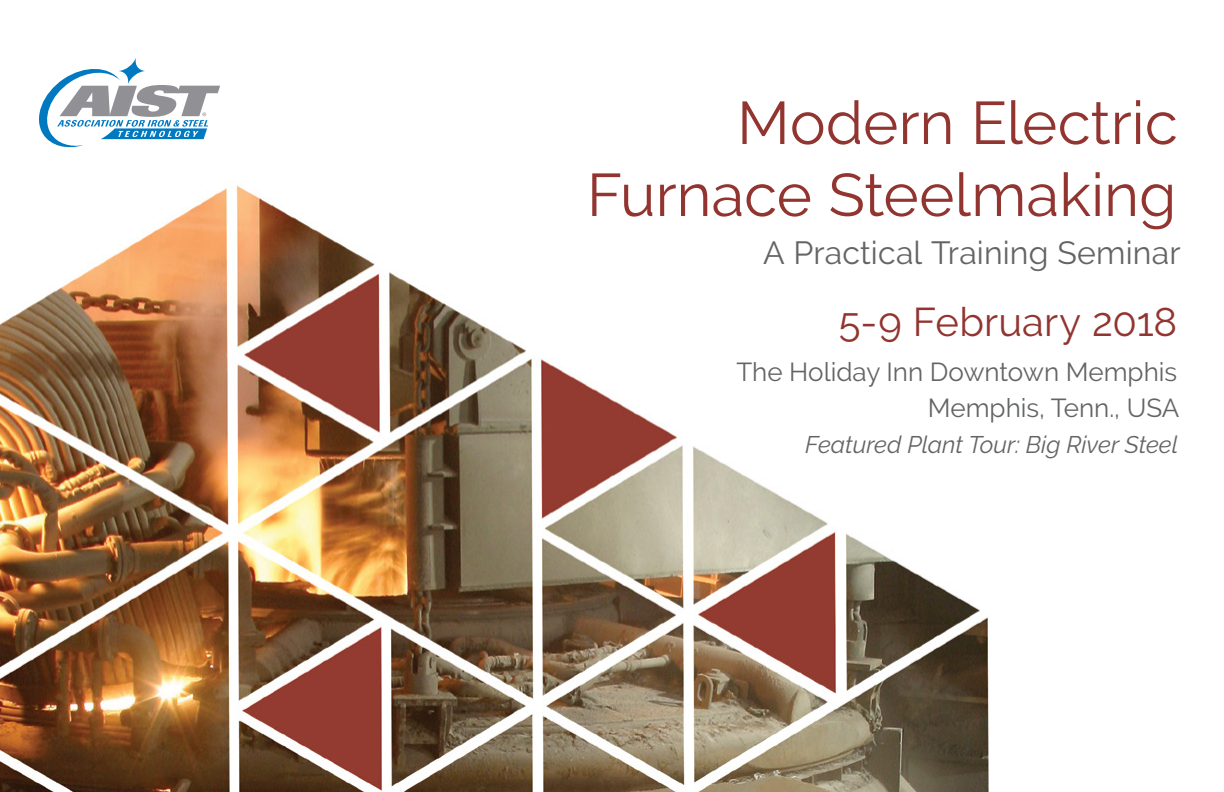
<style>
.page{position:relative;width:1224px;height:792px;background:#fff}
.page>*{position:absolute;margin:0;border:0;box-sizing:border-box;transform-origin:0 0}
.t1{font:60px/72px "Raleway";color:#92342f;text-align:right}
.t2{font:40px "Raleway";letter-spacing:.005em;color:#92342f}
.t3{font:32px "Raleway";letter-spacing:.005em;color:#636466}
.t4{font:26px/36px "Raleway";color:#636466;text-align:right}
.t5{font:italic 24px "Raleway";color:#636466}
</style>
<div class="page">
<img style="left:0;top:184px;width:989px;height:608px">
<svg style="left:39px;top:58px;width:181px;height:90px"></svg>
<h1 class="t1" style="left:587px;top:87px;width:592px">Modern Electric<br>Furnace Steelmaking</h1>
<p class="t3" style="left:763px;top:234px;width:419px">A Practical Training Seminar</p>
<h2 class="t2" style="left:839px;top:299px;width:340px">5-9 February 2018</h2>
<p class="t4" style="left:736px;top:354px;width:445px">The Holiday Inn Downtown Memphis<br>Memphis, Tenn., USA</p>
<p class="t5" style="left:805px;top:431px;width:374px">Featured Plant Tour: Big River Steel</p>
</div>
